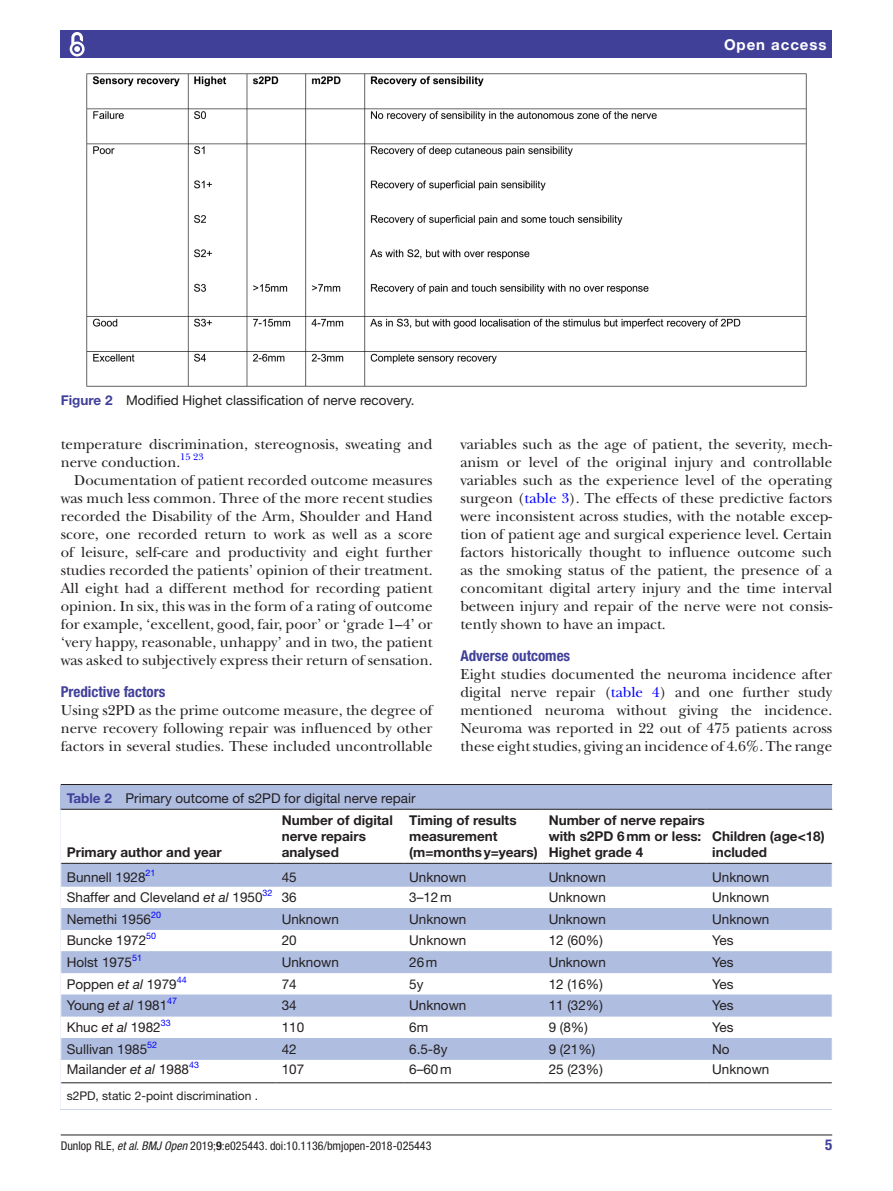
<style>
.page{position:relative;width:893px;height:1191px;background:#fff}
.page>*{position:absolute;margin:0;border:0;box-sizing:border-box;transform-origin:0 0}
.t1{font:15px/18px "New Baskerville";color:#231f20;text-align:justify}
.t2{font:700 condensed 15px "Helvetica Neue LT Std";color:#414099}
.t3{font:700 15px "Helvetica Neue LT Std";letter-spacing:.065em;color:#fff}
.t4{font:13.5px "Helvetica Neue LT Std";color:#231f20}
.t5{font:700 13.5px/16.2px "Helvetica Neue LT Std";color:#231f20}
.t6{font:condensed 12px "Helvetica Neue LT Std";color:#231f20}
.t7{font:12px "Helvetica Neue LT Std";color:#231f20}
.t8{font:9.9px "New Baskerville";color:#00f}
.t9{font:9px "Helvetica Neue LT Std";color:#00f}
.s1{font-weight:700;color:#414099}
.s2{color:#00f}
.s3{font-style:italic}
.s4{font-weight:700}
</style>
<div class="page">
<hr style="left:61px;top:1134px;width:771px;height:1px;background:#231f20">
<div style="left:61px;top:31px;width:771px;height:27px;background:#414099"></div>
<svg style="left:69px;top:32px;width:16px;height:25px"></svg>
<img style="left:86px;top:73px;width:721px;height:314px">
<div style="left:61px;top:785px;width:771px;height:324px;background:#afbde1"></div>
<hr style="left:61px;top:784px;width:771px;height:1px;background:#231f20">
<div style="left:61px;top:810px;width:771px;height:299px;background:#fff"></div>
<svg style="left:61px;top:864px;width:771px;height:195px"></svg>
<hr style="left:61px;top:809px;width:215px;height:1px;background:#231f20">
<hr style="left:61px;top:863px;width:215px;height:1px;background:#231f20">
<hr style="left:276px;top:809px;width:127px;height:1px;background:#231f20">
<hr style="left:276px;top:863px;width:127px;height:1px;background:#231f20">
<hr style="left:403px;top:809px;width:140px;height:1px;background:#231f20">
<hr style="left:403px;top:863px;width:140px;height:1px;background:#231f20">
<hr style="left:543px;top:809px;width:163px;height:1px;background:#231f20">
<hr style="left:543px;top:863px;width:163px;height:1px;background:#231f20">
<hr style="left:706px;top:809px;width:126px;height:1px;background:#231f20">
<hr style="left:706px;top:863px;width:126px;height:1px;background:#231f20">
<hr style="left:276px;top:1082px;width:127px;height:1px;background:#231f20">
<hr style="left:403px;top:1082px;width:140px;height:1px;background:#231f20">
<hr style="left:543px;top:1082px;width:163px;height:1px;background:#231f20">
<hr style="left:706px;top:1082px;width:126px;height:1px;background:#231f20">
<hr style="left:61px;top:1082px;width:215px;height:1px;background:#231f20">
<svg style="left:60px;top:863px;width:1px;height:246px"></svg>
<hr style="left:67px;top:1099px;width:765px;height:2px;background:#fff">
<p class="t3" style="left:724px;top:35px;width:104px">Open access</p>
<p class="t4" style="left:61px;top:392px;width:355px"><span class="s1">Figure 2</span> Modified Highet classification of nerve recovery.</p>
<p class="t1" style="left:61px;top:435px;width:373px">temperature discrimination, stereognosis, sweating and nerve conduction.</p>
<p class="t8" style="left:180px;top:451px;width:25px">15 23</p>
<p class="t1" style="left:61px;top:471px;width:373px;text-indent:14px">Documentation of patient recorded outcome measures was much less common. Three of the more recent studies recorded the Disability of the Arm, Shoulder and Hand score, one recorded return to work as well as a score of leisure, self-care and productivity and eight further studies recorded the patients’ opinion of their treatment.<br>All eight had a different method for recording patient opinion. In six, this was in the form of a rating of outcome for example, ‘excellent, good, fair, poor’ or ‘grade 1–4’ or ‘very happy, reasonable, unhappy’ and in two, the patient was asked to subjectively express their return of sensation.</p>
<p class="t2" style="left:61px;top:682px;width:106px">Predictive factors</p>
<p class="t1" style="left:61px;top:701px;width:373px">Using s2PD as the prime outcome measure, the degree of nerve recovery following repair was influenced by other factors in several studies. These included uncontrollable</p>
<p class="t4" style="left:67px;top:790px;width:350px"><span class="s1">Table 2</span> Primary outcome of s2PD for digital nerve repair</p>
<p class="t1" style="left:460px;top:435px;width:373px">variables such as the age of patient, the severity, mech&shy;anism or level of the original injury and controllable variables such as the experience level of the operating surgeon (<span class="s2">table 3</span>). The effects of these predictive factors were inconsistent across studies, with the notable excep&shy;tion of patient age and surgical experience level. Certain factors historically thought to influence outcome such as the smoking status of the patient, the presence of a concomitant digital artery injury and the time interval between injury and repair of the nerve were not consis&shy;tently shown to have an impact.</p>
<p class="t2" style="left:460px;top:646px;width:111px">Adverse outcomes</p>
<p class="t1" style="left:460px;top:665px;width:373px">Eight studies documented the neuroma incidence after digital nerve repair (<span class="s2">table 4</span>) and one further study mentioned neuroma without giving the incidence.<br>Neuroma was reported in 22 out of 475 patients across these eight studies, giving an incidence of 4.6%. The range</p>
<p class="t5" style="left:67px;top:844px;width:157px">Primary author and year</p>
<p class="t5" style="left:282px;top:811px;width:113px">Number of digital nerve repairs analysed</p>
<p class="t5" style="left:409px;top:811px;width:130px">Timing of results measurement (m=monthsy=years)</p>
<p class="t5" style="left:549px;top:811px;width:158px">Number of nerve repairs with s2PD 6mm or less:<br>Highet grade 4</p>
<p class="t5" style="left:712px;top:828px;width:114px">Children (age&lt;18) included</p>
<p class="t4" style="left:67px;top:869px;width:90px">Bunnell 1928<sup>21</sup></p>
<p class="t4" style="left:282px;top:869px;width:17px">45</p>
<p class="t4" style="left:409px;top:869px;width:59px">Unknown</p>
<p class="t4" style="left:549px;top:869px;width:59px">Unknown</p>
<p class="t4" style="left:712px;top:869px;width:59px">Unknown</p>
<p class="t4" style="left:67px;top:889px;width:197px">Shaffer and Cleveland <span class="s3">et al</span> 1950</p>
<p class="t9" style="left:263px;top:887px;width:11px">32</p>
<p class="t4" style="left:282px;top:889px;width:17px">36</p>
<p class="t4" style="left:409px;top:889px;width:44px">3–12m</p>
<p class="t4" style="left:549px;top:889px;width:59px">Unknown</p>
<p class="t4" style="left:712px;top:889px;width:59px">Unknown</p>
<p class="t4" style="left:67px;top:911px;width:86px">Nemethi 1956</p>
<p class="t9" style="left:151px;top:909px;width:11px">20</p>
<p class="t4" style="left:282px;top:911px;width:59px">Unknown</p>
<p class="t4" style="left:409px;top:911px;width:59px">Unknown</p>
<p class="t4" style="left:549px;top:911px;width:59px">Unknown</p>
<p class="t4" style="left:712px;top:911px;width:59px">Unknown</p>
<p class="t4" style="left:67px;top:932px;width:81px">Buncke 1972</p>
<p class="t9" style="left:146px;top:930px;width:11px">50</p>
<p class="t4" style="left:282px;top:932px;width:17px">20</p>
<p class="t4" style="left:409px;top:932px;width:59px">Unknown</p>
<p class="t4" style="left:549px;top:932px;width:56px">12 (60%)</p>
<p class="t4" style="left:712px;top:932px;width:23px">Yes</p>
<p class="t4" style="left:67px;top:954px;width:67px">Holst 1975</p>
<p class="t9" style="left:132px;top:952px;width:11px">51</p>
<p class="t4" style="left:282px;top:954px;width:59px">Unknown</p>
<p class="t4" style="left:409px;top:954px;width:30px">26m</p>
<p class="t4" style="left:549px;top:954px;width:59px">Unknown</p>
<p class="t4" style="left:712px;top:954px;width:23px">Yes</p>
<p class="t4" style="left:67px;top:975px;width:112px">Poppen <span class="s3">et al</span> 1979</p>
<p class="t9" style="left:177px;top:974px;width:11px">44</p>
<p class="t4" style="left:282px;top:975px;width:17px">74</p>
<p class="t4" style="left:409px;top:975px;width:16px">5y</p>
<p class="t4" style="left:549px;top:975px;width:56px">12 (16%)</p>
<p class="t4" style="left:712px;top:975px;width:23px">Yes</p>
<p class="t4" style="left:67px;top:997px;width:102px">Young <span class="s3">et al</span> 1981</p>
<p class="t9" style="left:167px;top:995px;width:11px">47</p>
<p class="t4" style="left:282px;top:997px;width:17px">34</p>
<p class="t4" style="left:409px;top:997px;width:59px">Unknown</p>
<p class="t4" style="left:549px;top:997px;width:56px">11 (32%)</p>
<p class="t4" style="left:712px;top:997px;width:23px">Yes</p>
<p class="t4" style="left:67px;top:1019px;width:96px">Khuc <span class="s3">et al</span> 1982</p>
<p class="t9" style="left:161px;top:1017px;width:11px">33</p>
<p class="t4" style="left:282px;top:1019px;width:24px">110</p>
<p class="t4" style="left:409px;top:1019px;width:21px">6m</p>
<p class="t4" style="left:549px;top:1019px;width:41px">9 (8%)</p>
<p class="t4" style="left:712px;top:1019px;width:23px">Yes</p>
<p class="t4" style="left:67px;top:1040px;width:82px">Sullivan 1985</p>
<p class="t9" style="left:147px;top:1039px;width:11px">52</p>
<p class="t4" style="left:282px;top:1040px;width:17px">42</p>
<p class="t4" style="left:409px;top:1040px;width:40px">6.5-8y</p>
<p class="t4" style="left:549px;top:1040px;width:48px">9 (21%)</p>
<p class="t4" style="left:712px;top:1040px;width:19px">No</p>
<p class="t4" style="left:67px;top:1061px;width:124px">Mailander <span class="s3">et al</span> 1988</p>
<p class="t9" style="left:189px;top:1059px;width:11px">43</p>
<p class="t4" style="left:282px;top:1061px;width:24px">107</p>
<p class="t4" style="left:409px;top:1061px;width:44px">6–60m</p>
<p class="t4" style="left:549px;top:1061px;width:56px">25 (23%)</p>
<p class="t4" style="left:712px;top:1061px;width:59px">Unknown</p>
<p class="t7" style="left:67px;top:1089px;width:193px">s2PD, static 2-point discrimination .</p>
<p class="t6" style="left:61px;top:1138px;width:372px">Dunlop RLE, <span class="s3">et al</span>. <span class="s3">BMJ Open</span> 2019;<span class="s4">9</span>:e025443. doi:10.1136/bmjopen-2018-025443</p>
<p class="t2" style="left:825px;top:1135px;width:9px">5</p>
</div>
